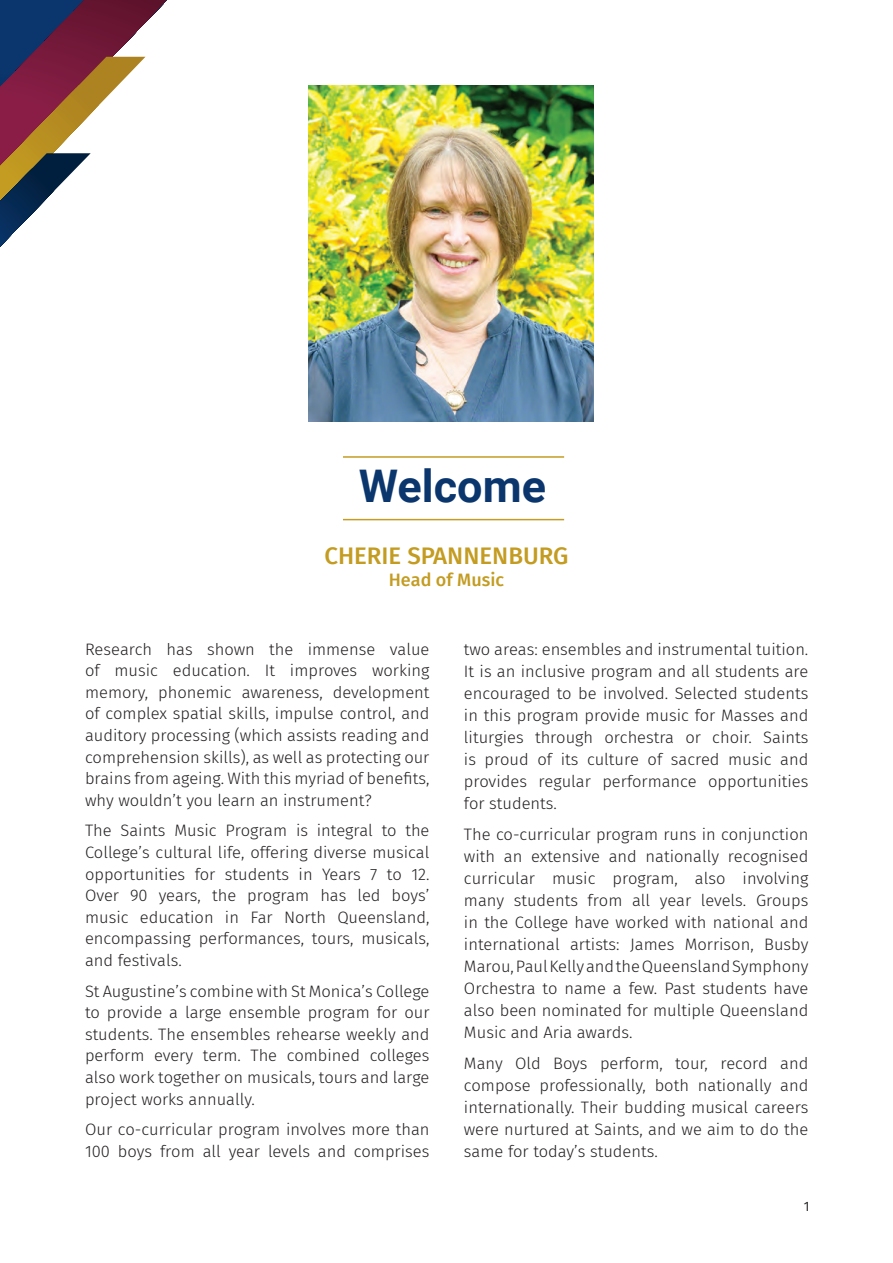
<style>
.page{position:relative;width:893px;height:1263px;background:#fff}
.page>*{position:absolute;margin:0;border:0;box-sizing:border-box;transform-origin:0 0}
.t1{font:700 45px "Roboto";color:#0a366d}
.t2{font:500 24px "Fira Sans";color:#c39c21}
.t3{font:500 18px "Fira Sans";color:#c39c21}
.t4{font:300 16.5px/22px "Fira Sans";color:#231f20;text-align:justify}
.t5{font:13.5px "Fira Sans";color:#231f20}
</style>
<div class="page">
<img style="left:309px;top:85px;width:285px;height:337px">
<svg style="left:0;top:0;width:167px;height:246px"></svg>
<hr style="left:343px;top:456px;width:221px;height:2px;background:#c39c21">
<hr style="left:343px;top:519px;width:221px;height:1px;background:#c39c21">
<h1 class="t1" style="left:359px;top:454px;width:189px">Welcome</h1>
<h2 class="t2" style="left:324px;top:536px;width:246px">CHERIE SPANNENBURG</h2>
<p class="t3" style="left:389px;top:565px;width:117px">Head of Music</p>
<p class="t4" style="left:85px;top:638px;width:346px;line-height:21.6px">Research has shown the immense value of music education. It improves working memory, phonemic awareness, development of complex spatial skills, impulse control, and auditory processing (which assists reading and comprehension skills), as well as protecting our brains from ageing. With this myriad of benefits, why wouldn’t you learn an instrument?</p>
<p class="t4" style="left:85px;top:820px;width:346px;line-height:21.6px">The Saints Music Program is integral to the College’s cultural life, offering diverse musical opportunities for students in Years 7 to 12.<br>Over 90 years, the program has led boys’ music education in Far North Queensland, encompassing performances, tours, musicals, and festivals.</p>
<p class="t4" style="left:85px;top:980px;width:346px;line-height:21.6px">St Augustine’s combine with St Monica’s College to provide a large ensemble program for our students. The ensembles rehearse weekly and perform every term. The combined colleges also work together on musicals, tours and large project works annually.</p>
<p class="t4" style="left:85px;top:1118px;width:346px;line-height:21.6px">Our co-curricular program involves more than<br>100 boys from all year levels and comprises</p>
<p class="t4" style="left:464px;top:638px;width:346px">two areas: ensembles and instrumental tuition.<br>It is an inclusive program and all students are encouraged to be involved. Selected students in this program provide music for Masses and liturgies through orchestra or choir. Saints is proud of its culture of sacred music and provides regular performance opportunities for students.</p>
<p class="t4" style="left:464px;top:823px;width:346px">The co-curricular program runs in conjunction with an extensive and nationally recognised curricular music program, also involving many students from all year levels. Groups in the College have worked with national and international artists: James Morrison, Busby Marou, Paul Kelly and the Queensland Symphony Orchestra to name a few. Past students have also been nominated for multiple Queensland Music and Aria awards.</p>
<p class="t4" style="left:464px;top:1052px;width:346px">Many Old Boys perform, tour, record and compose professionally, both nationally and internationally. Their budding musical careers were nurtured at Saints, and we aim to do the same for today’s students.</p>
<p class="t5" style="left:804px;top:1196px;width:7px">1</p>
</div>
